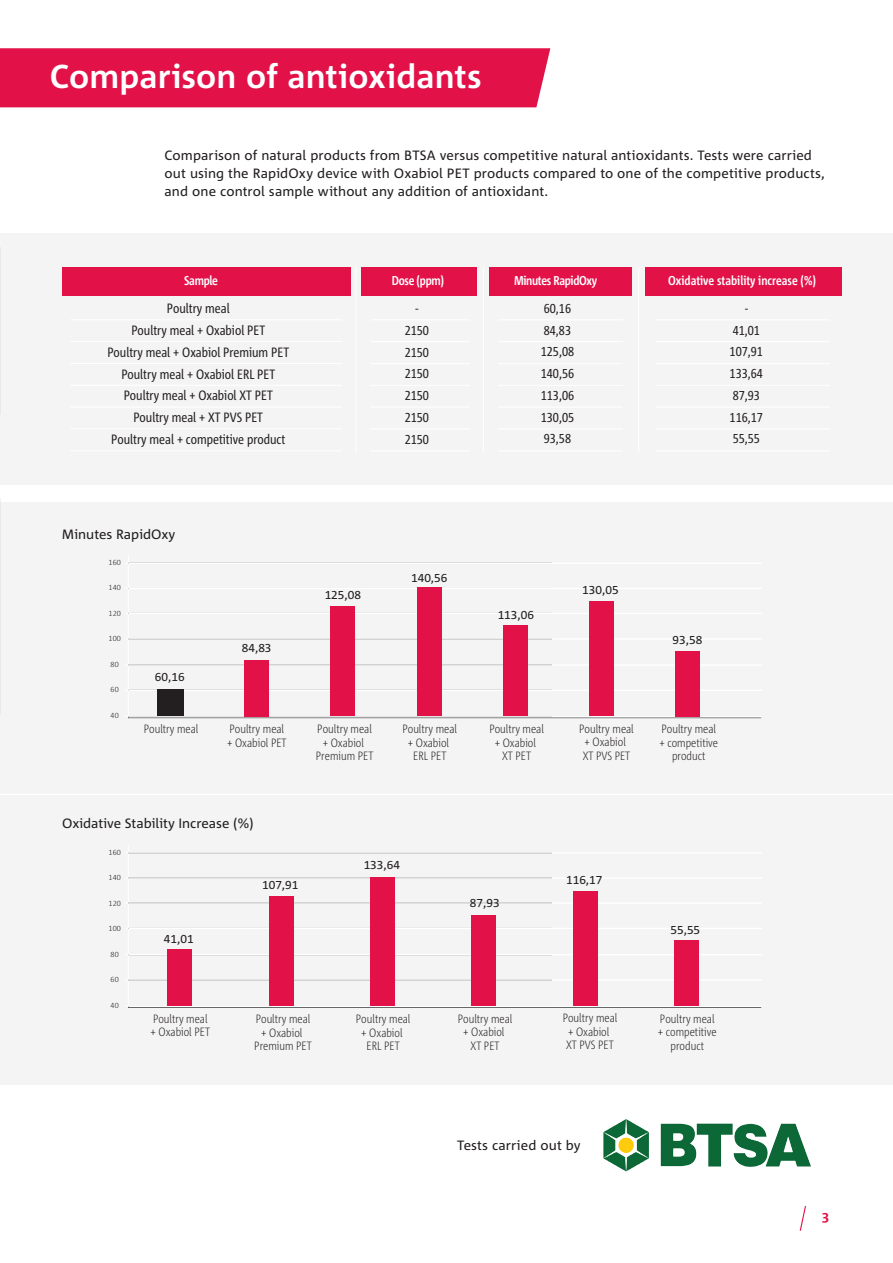
<style>
.page{position:relative;width:893px;height:1263px;background:#fff}
.page>*{position:absolute;margin:0;border:0;box-sizing:border-box;transform-origin:0 0}
.White_Headline__Blue{font:700 33px "Corpid E1 s";color:#fff}
.Main_Body_Text{font:13.5px/18px "Corpid E1 s";letter-spacing:.005em;color:#231f20}
.t1{font:13.5px/21.8px "Corpid E1 s Cd";color:#231f20;text-align:center}
.Page-Number__right{font:700 13.5px "Corpid E1 s";color:#e21249}
.t2{font:700 12.75px "Corpid E1 s Cd";letter-spacing:-.015em;color:#fff}
.t3{font:300 12px/13.5px "Corpid E1 s Cd";color:#231f20;text-align:center}
.t4{font:12px "Corpid E1 s";color:#231f20}
.t5{font:300 7.65px "Corpid E1 s Cd";color:#231f20;scale:1.18 1}
</style>
<div class="page">
<div style="left:0;top:48px;width:550px;height:59px;background:#e21249"></div>
<div style="left:0;top:233px;width:893px;height:251px;background:#f4f4f4"></div>
<div style="left:645px;top:267px;width:196px;height:28px;background:#e21249"></div>
<hr style="left:355px;top:267px;width:1px;height:185px;background:#fff">
<div style="left:62px;top:267px;width:288px;height:28px;background:#e21249"></div>
<div style="left:361px;top:267px;width:116px;height:28px;background:#e21249"></div>
<div style="left:489px;top:267px;width:143px;height:28px;background:#e21249"></div>
<hr style="left:483px;top:267px;width:1px;height:185px;background:#fff">
<hr style="left:638px;top:267px;width:1px;height:185px;background:#fff">
<hr style="left:70px;top:319px;width:272px;height:1px;background:#fff">
<hr style="left:70px;top:341px;width:272px;height:1px;background:#fff">
<hr style="left:70px;top:363px;width:272px;height:1px;background:#fff">
<hr style="left:70px;top:385px;width:272px;height:1px;background:#fff">
<hr style="left:70px;top:406px;width:272px;height:2px;background:#fff">
<hr style="left:70px;top:428px;width:272px;height:1px;background:#fff">
<hr style="left:70px;top:450px;width:272px;height:1px;background:#fff">
<hr style="left:370px;top:319px;width:100px;height:1px;background:#fff">
<hr style="left:370px;top:341px;width:100px;height:1px;background:#fff">
<hr style="left:370px;top:363px;width:100px;height:1px;background:#fff">
<hr style="left:370px;top:385px;width:100px;height:1px;background:#fff">
<hr style="left:370px;top:407px;width:100px;height:1px;background:#fff">
<hr style="left:370px;top:428px;width:100px;height:1px;background:#fff">
<hr style="left:370px;top:450px;width:100px;height:1px;background:#fff">
<hr style="left:498px;top:319px;width:125px;height:1px;background:#fff">
<hr style="left:498px;top:341px;width:125px;height:1px;background:#fff">
<hr style="left:498px;top:363px;width:125px;height:1px;background:#fff">
<hr style="left:498px;top:385px;width:125px;height:1px;background:#fff">
<hr style="left:498px;top:407px;width:125px;height:1px;background:#fff">
<hr style="left:498px;top:428px;width:125px;height:1px;background:#fff">
<hr style="left:498px;top:450px;width:125px;height:1px;background:#fff">
<hr style="left:656px;top:319px;width:174px;height:1px;background:#fff">
<hr style="left:656px;top:341px;width:174px;height:1px;background:#fff">
<hr style="left:655px;top:363px;width:175px;height:1px;background:#fff">
<hr style="left:655px;top:385px;width:175px;height:1px;background:#fff">
<hr style="left:655px;top:407px;width:175px;height:1px;background:#fff">
<hr style="left:655px;top:428px;width:175px;height:1px;background:#fff">
<hr style="left:655px;top:450px;width:175px;height:1px;background:#fff">
<div style="left:0;top:502px;width:893px;height:582px;background:#f4f4f4"></div>
<hr style="left:128px;top:555px;width:1px;height:162px;background:#fff">
<hr style="left:128px;top:716px;width:634px;height:2px;background:#fff">
<hr style="left:128px;top:690px;width:634px;height:1px;background:#fff">
<hr style="left:128px;top:664px;width:634px;height:2px;background:#fff">
<hr style="left:129px;top:639px;width:423px;height:1px;background:#000001">
<hr style="left:129px;top:638px;width:633px;height:1px;background:#fff">
<hr style="left:128px;top:613px;width:634px;height:1px;background:#fff">
<hr style="left:129px;top:588px;width:633px;height:1px;background:#fff">
<hr style="left:129px;top:563px;width:633px;height:1px;background:#fff">
<div style="left:158px;top:689px;width:26px;height:27px;background:#231f20"></div>
<div style="left:244px;top:660px;width:25px;height:56px;background:#e21249"></div>
<div style="left:330px;top:606px;width:25px;height:110px;background:#e21249"></div>
<div style="left:417px;top:587px;width:25px;height:129px;background:#e21249"></div>
<div style="left:503px;top:625px;width:25px;height:91px;background:#e21249"></div>
<div style="left:589px;top:601px;width:25px;height:115px;background:#e21249"></div>
<div style="left:675px;top:651px;width:25px;height:65px;background:#e21249"></div>
<hr style="left:128px;top:1007px;width:633px;height:1px;background:#000001">
<hr style="left:128px;top:845px;width:1px;height:161px;background:#fff">
<hr style="left:128px;top:1006px;width:634px;height:1px;background:#fff">
<hr style="left:128px;top:980px;width:424px;height:1px;background:#000001">
<hr style="left:128px;top:979px;width:634px;height:1px;background:#fff">
<hr style="left:128px;top:954px;width:634px;height:1px;background:#fff">
<hr style="left:129px;top:928px;width:633px;height:1px;background:#fff">
<hr style="left:128px;top:902px;width:634px;height:2px;background:#fff">
<hr style="left:129px;top:877px;width:633px;height:2px;background:#fff">
<hr style="left:129px;top:853px;width:423px;height:1px;background:#000001">
<hr style="left:129px;top:852px;width:633px;height:1px;background:#fff">
<div style="left:167px;top:949px;width:25px;height:57px;background:#e21249"></div>
<div style="left:269px;top:896px;width:25px;height:110px;background:#e21249"></div>
<div style="left:371px;top:877px;width:24px;height:129px;background:#e21249"></div>
<div style="left:472px;top:915px;width:24px;height:91px;background:#e21249"></div>
<div style="left:573px;top:891px;width:24px;height:115px;background:#e21249"></div>
<div style="left:674px;top:941px;width:24px;height:65px;background:#e21249"></div>
<hr style="left:0;top:794px;width:893px;height:1px;background:#fff">
<img style="left:603px;top:1119px;width:208px;height:53px">
<hr style="left:0;top:247px;width:1px;height:168px;background:#231f20">
<hr style="left:0;top:499px;width:1px;height:216px;background:#231f20">
<svg style="left:800px;top:1206px;width:6px;height:25px"></svg>
<p class="White_Headline__Blue" style="left:50px;top:56px;width:433px">Comparison of antioxidants</p>
<p class="Main_Body_Text" style="left:165px;top:146px;width:662px">Comparison of natural products from BTSA versus competitive natural antioxidants. Tests were carried out using the RapidOxy device with Oxabiol PET products compared to one of the competitive products, and one control sample without any addition of antioxidant.</p>
<p class="t2" style="left:184px;top:273px;width:35px">Sample</p>
<p class="t2" style="left:392px;top:273px;width:54px">Dose (ppm)</p>
<p class="t2" style="left:514px;top:273px;width:85px">Minutes RapidOxy</p>
<p class="t1" style="left:405px;top:297px;width:26px">-<br>2150<br>2150<br>2150<br>2150<br>2150<br>2150</p>
<p class="t1" style="left:541px;top:297px;width:35px;text-align:left">60,16<br>84,83<br>125,08<br>140,56<br>113,06<br>130,05<br>93,58</p>
<p class="t1" style="left:730px;top:297px;width:35px">-<br>41,01<br>107,91<br>133,64<br>87,93<br>116,17<br>55,55</p>
<p class="t2" style="left:668px;top:273px;width:149px">Oxidative stability increase (%)</p>
<p class="t1" style="left:108px;top:297px;width:183px">Poultry meal<br>Poultry meal + Oxabiol PET<br>Poultry meal + Oxabiol Premium PET<br>Poultry meal + Oxabiol ERL PET<br>Poultry meal + Oxabiol XT PET<br>Poultry meal + XT PVS PET<br>Poultry meal + competitive product</p>
<p class="Main_Body_Text" style="left:62px;top:525px;width:115px">Minutes RapidOxy</p>
<p class="t5" style="left:109px;top:557px;width:12px">160</p>
<p class="t5" style="left:109px;top:583px;width:12px">140</p>
<p class="t5" style="left:109px;top:608px;width:12px">120</p>
<p class="t5" style="left:109px;top:634px;width:12px">100</p>
<p class="t5" style="left:111px;top:659px;width:8px">80</p>
<p class="t5" style="left:111px;top:685px;width:8px">60</p>
<p class="t5" style="left:111px;top:710px;width:8px">40</p>
<p class="t4" style="left:155px;top:669px;width:31px">60,16</p>
<p class="t3" style="left:144px;top:722px;width:56px">Poultry meal</p>
<p class="t4" style="left:242px;top:641px;width:31px">84,83</p>
<p class="t4" style="left:325px;top:587px;width:38px">125,08</p>
<p class="t4" style="left:411px;top:570px;width:38px">140,56</p>
<p class="t4" style="left:498px;top:607px;width:38px">113,06</p>
<p class="t4" style="left:582px;top:582px;width:38px">130,05</p>
<p class="t4" style="left:673px;top:632px;width:31px">93,58</p>
<p class="t3" style="left:227px;top:722px;width:61px;text-align:left">Poultry meal + Oxabiol PET</p>
<p class="t3" style="left:316px;top:722px;width:59px">Poultry meal + Oxabiol<br>Premium PET</p>
<p class="t3" style="left:402px;top:722px;width:56px">Poultry meal + Oxabiol<br>ERL PET</p>
<p class="t3" style="left:489px;top:722px;width:56px">Poultry meal + Oxabiol<br>XT PET</p>
<p class="t3" style="left:579px;top:721px;width:56px;text-align:left">Poultry meal + Oxabiol<br>XT PVS PET</p>
<p class="t3" style="left:659px;top:722px;width:60px">Poultry meal + competitive product</p>
<p class="Main_Body_Text" style="left:62px;top:814px;width:193px">Oxidative Stability Increase (%)</p>
<p class="t5" style="left:109px;top:847px;width:12px">160</p>
<p class="t5" style="left:109px;top:872px;width:12px">140</p>
<p class="t5" style="left:109px;top:898px;width:12px">120</p>
<p class="t5" style="left:109px;top:923px;width:12px">100</p>
<p class="t5" style="left:111px;top:949px;width:8px">80</p>
<p class="t5" style="left:111px;top:974px;width:8px">60</p>
<p class="t5" style="left:111px;top:1000px;width:8px">40</p>
<p class="t4" style="left:164px;top:931px;width:31px">41,01</p>
<p class="t4" style="left:262px;top:877px;width:38px">107,91</p>
<p class="t4" style="left:364px;top:857px;width:38px">133,64</p>
<p class="t4" style="left:470px;top:895px;width:31px">87,93</p>
<p class="t4" style="left:566px;top:872px;width:38px">116,17</p>
<p class="t4" style="left:670px;top:922px;width:31px">55,55</p>
<p class="t3" style="left:151px;top:1011px;width:61px;text-align:left">Poultry meal + Oxabiol PET</p>
<p class="t3" style="left:254px;top:1012px;width:59px">Poultry meal + Oxabiol<br>Premium PET</p>
<p class="t3" style="left:356px;top:1012px;width:56px">Poultry meal + Oxabiol<br>ERL PET</p>
<p class="t3" style="left:458px;top:1011px;width:56px">Poultry meal + Oxabiol<br>XT PET</p>
<p class="t3" style="left:563px;top:1011px;width:56px;text-align:left">Poultry meal + Oxabiol<br>XT PVS PET</p>
<p class="t3" style="left:658px;top:1011px;width:60px">Poultry meal + competitive product</p>
<p class="Main_Body_Text" style="left:457px;top:1136px;width:125px">Tests carried out by</p>
<p class="Page-Number__right" style="left:822px;top:1208px;width:9px">3</p>
</div>
